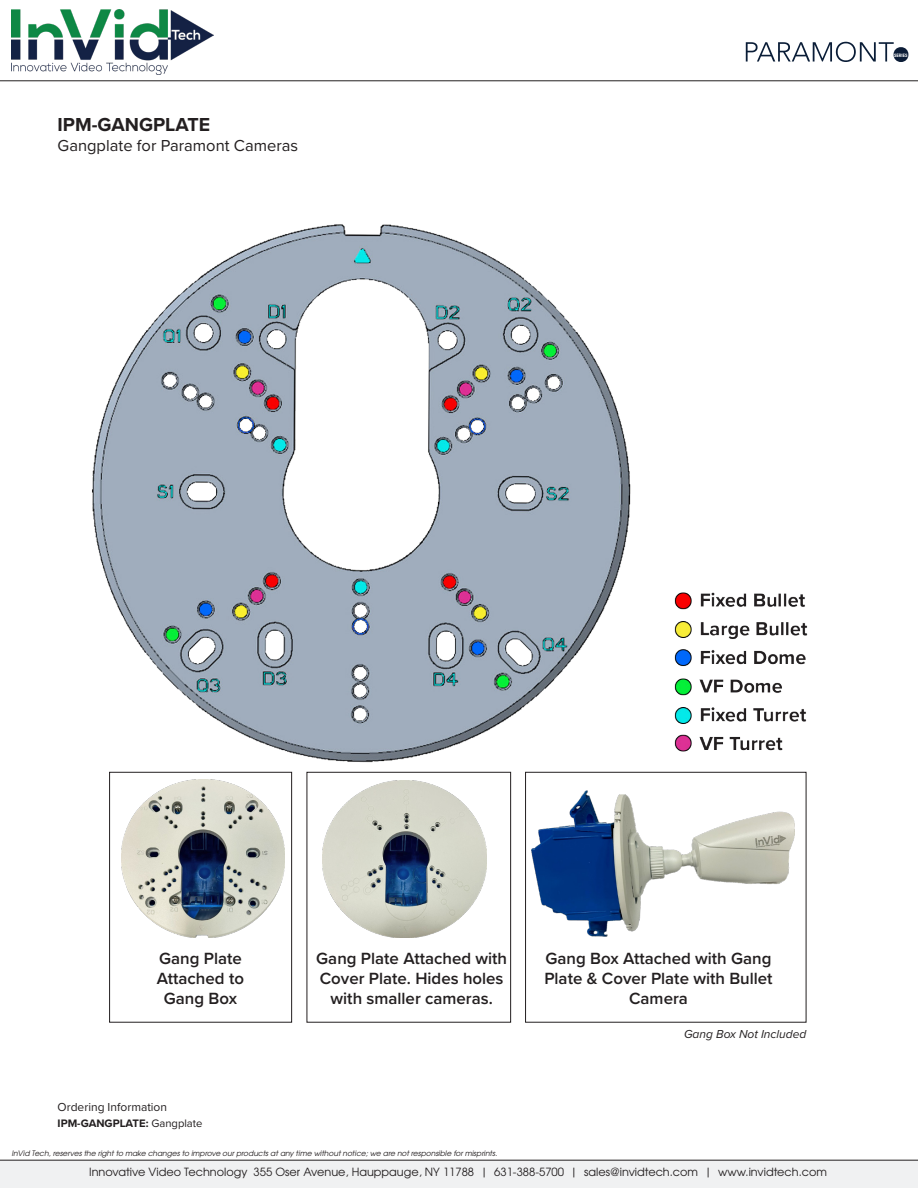
<style>
.page{position:relative;width:918px;height:1188px;background:#fff}
.page>*{position:absolute;margin:0;border:0;box-sizing:border-box;transform-origin:0 0}
.t1{font:700 19.5px "Proxima Nova";color:#231f20}
.t2{font:600 16.8px/20.2px "Proxima Nova";color:#231f20;text-align:center}
.t3{font:16.5px "Proxima Nova";color:#231f20}
.t4{font:12px "Proxima Nova";color:#231f20}
.t5{font:italic 12px "Proxima Nova";color:#231f20}
.t6{font:11.25px "Te X Gyre Adventor";color:#231f20}
.t7{font:700 11.25px "Proxima Nova";color:#231f20}
.t8{font:italic 7.5px "Te X Gyre Adventor";color:#231f20}
.t9{font:700 4.5px "Te X Gyre Adventor";color:#fff}
.s1{font-weight:400}
</style>
<div class="page">
<img style="left:92px;top:224px;width:716px;height:539px">
<div style="left:109px;top:772px;width:183px;height:250px;border:1px solid #231f20"></div>
<div style="left:307px;top:772px;width:204px;height:250px;border:1px solid #231f20"></div>
<div style="left:525px;top:772px;width:281px;height:250px;border:1px solid #231f20"></div>
<img style="left:323px;top:781px;width:164px;height:157px">
<img style="left:121px;top:780px;width:163px;height:158px">
<img style="left:531px;top:790px;width:263px;height:146px">
<svg style="left:0;top:9px;width:918px;height:72px"></svg>
<img style="left:12px;top:9px;width:201px;height:65px">
<div style="left:0;top:1160px;width:918px;height:28px;background:#f0f1f2"></div>
<p class="t1" style="left:58px;top:110px;width:154px">IPM-GANGPLATE</p>
<p class="t3" style="left:58px;top:133px;width:242px">Gangplate for Paramont Cameras</p>
<p class="t9" style="left:894px;top:51px;width:15px">SERIES</p>
<p class="t2" style="left:159px;top:948px;width:84px">Gang Plate</p>
<p class="t2" style="left:157px;top:968px;width:89px">Attached to</p>
<p class="t2" style="left:164px;top:988px;width:75px">Gang Box</p>
<p class="t4" style="left:58px;top:1098px;width:111px">Ordering Information</p>
<p class="t2" style="left:316px;top:948px;width:192px">Gang Plate Attached with<br>Cover Plate. Hides holes with smaller cameras.</p>
<p class="t7" style="left:58px;top:1115px;width:146px">IPM-GANGPLATE: <span class="s1">Gangplate</span></p>
<p class="t8" style="left:12px;top:1147px;width:487px">InVid Tech, reserves the right to make changes to improve our products at any time without notice; we are not responsible for misprints.</p>
<p class="t2" style="left:544px;top:948px;width:230px">Gang Box Attached with Gang<br>Plate &amp; Cover Plate with Bullet<br>Camera</p>
<p class="t5" style="left:684px;top:1025px;width:124px">Gang Box Not Included</p>
<p class="t6" style="left:89px;top:1163px;width:739px">Innovative Video Technology 355 Oser Avenue, Hauppauge, NY 11788 | 631-388-5700 | sales@invidtech.com | www.invidtech.com</p>
</div>
